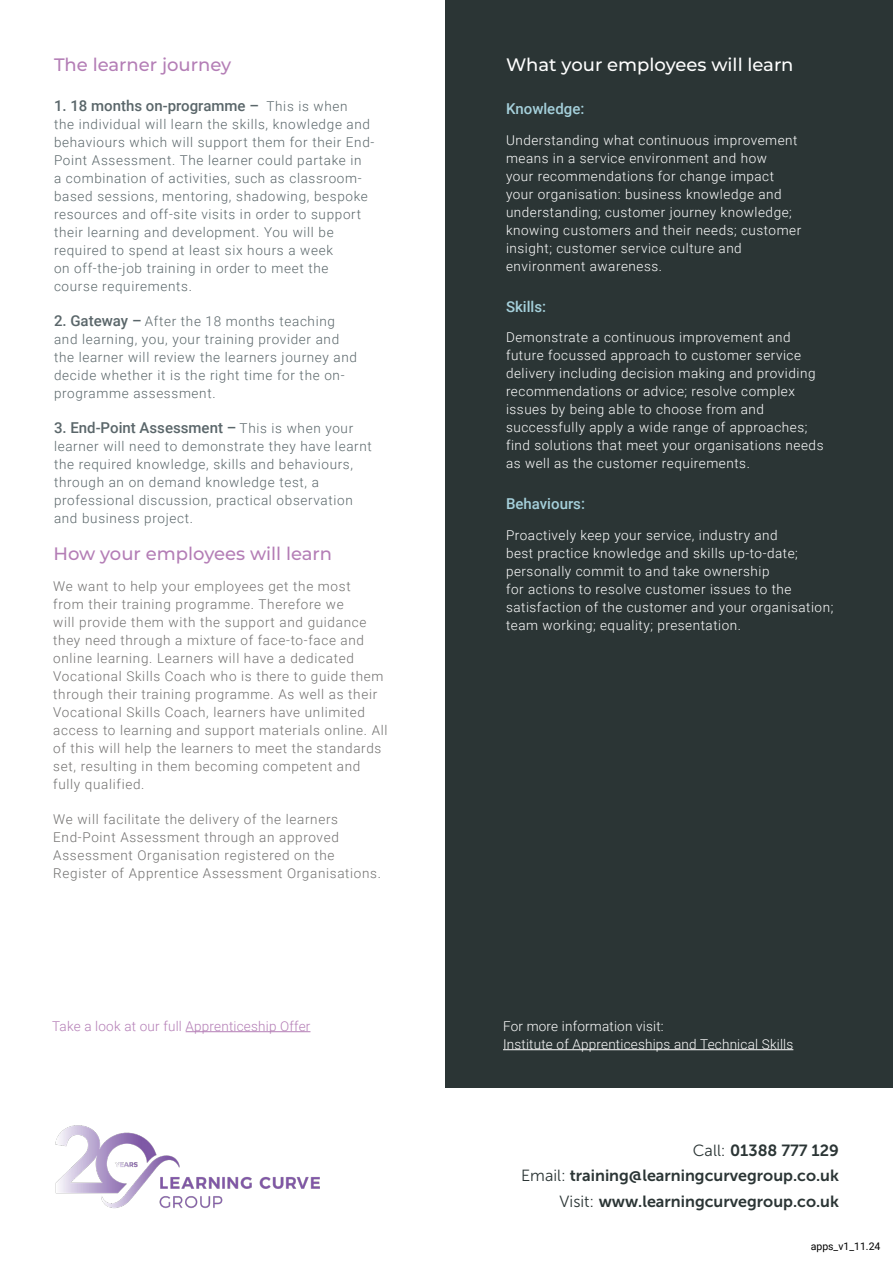
<style>
.page{position:relative;width:893px;height:1263px;background:#fff}
.page>*{position:absolute;margin:0;border:0;box-sizing:border-box;transform-origin:0 0}
.t1{font:500 18px "Montserrat";color:#b47eb6}
.t2{font:500 18px "Montserrat";color:#fff}
.t3{font:16.2px/25.3px "Museo Sans 700";color:#2b3535;text-align:right}
.t4{font:500 15px "Roboto";color:#5a666a}
.t5{font:500 15px "Roboto";color:#a5d0db}
.t6{font:300 13.5px/18px "Roboto";letter-spacing:.04em;color:#fff}
.t7{font:300 13.5px/18px "Roboto";letter-spacing:.05em;color:#5a666a}
.t8{font:300 13.5px/18px "Roboto";letter-spacing:.05em;color:#71706f}
.t9{font:300 13.5px/18px "Roboto";letter-spacing:.015em;color:#fff}
.t10{font:300 13.5px "Roboto";letter-spacing:.015em;color:#b47eb6}
.t11{font:10.5px "Roboto";color:#000}
.s1{font-weight:300;font-size:13.5px}
.s2{font-weight:500;font-size:15px}
.s3{font-family:"Museo Sans 300"}
</style>
<div class="page">
<div style="left:446px;top:0;width:447px;height:1087px;background:#2b3535"></div>
<hr style="left:186px;top:1031px;width:124px;height:1px;background:#b47eb6">
<hr style="left:503px;top:1049px;width:290px;height:1px;background:#fff">
<img style="left:55px;top:1125px;width:265px;height:84px">
<h1 class="t1" style="left:54px;top:52px;width:179px">The learner journey</h1>
<p class="t4" style="left:54px;top:95px;width:295px">1. 18 months on-programme – <span class="s1">This is when</span></p>
<p class="t7" style="left:54px;top:114px;width:322px">the individual will learn the skills, knowledge and behaviours which will support them for their End-Point Assessment. The learner could partake in<br>a combination of activities, such as classroom&shy;based sessions, mentoring, shadowing, bespoke resources and off-site visits in order to support their learning and development. You will be required to spend at least six hours a week<br>on off-the-job training in order to meet the course requirements.</p>
<p class="t7" style="left:54px;top:311px;width:305px"><span class="s2">2. Gateway –</span> After the 18 months teaching and learning, you, your training provider and the learner will review the learners journey and decide whether it is the right time for the on&shy;programme assessment.</p>
<p class="t4" style="left:54px;top:417px;width:301px">3. End-Point Assessment – <span class="s1">This is when your</span></p>
<p class="t7" style="left:54px;top:436px;width:319px">learner will need to demonstrate they have learnt the required knowledge, skills and behaviours, through an on demand knowledge test, a professional discussion, practical observation and business project.</p>
<h1 class="t1" style="left:53px;top:541px;width:280px">How your employees will learn</h1>
<p class="t8" style="left:53px;top:576px;width:336px">We want to help your employees get the most<br>from their training programme. Therefore we<br>will provide them with the support and guidance they need through a mixture of face-to-face and online learning. Learners will have a dedicated Vocational Skills Coach who is there to guide them through their training programme. As well as their Vocational Skills Coach, learners have unlimited access to learning and support materials online. All of this will help the learners to meet the standards set, resulting in them becoming competent and fully qualified.</p>
<p class="t8" style="left:53px;top:809px;width:329px">We will facilitate the delivery of the learners End-Point Assessment through an approved Assessment Organisation registered on the Register of Apprentice Assessment Organisations.</p>
<h1 class="t2" style="left:506px;top:52px;width:289px">What your employees will learn</h1>
<p class="t5" style="left:506px;top:98px;width:80px">Knowledge:</p>
<p class="t6" style="left:506px;top:130px;width:297px">Understanding what continuous improvement means in a service environment and how<br>your recommendations for change impact your organisation: business knowledge and understanding; customer journey knowledge; knowing customers and their needs; customer insight; customer service culture and environment awareness.</p>
<p class="t5" style="left:506px;top:296px;width:42px">Skills:</p>
<p class="t6" style="left:506px;top:328px;width:319px">Demonstrate a continuous improvement and future focussed approach to customer service delivery including decision making and providing recommendations or advice; resolve complex issues by being able to choose from and successfully apply a wide range of approaches; find solutions that meet your organisations needs as well as the customer requirements.</p>
<p class="t5" style="left:506px;top:493px;width:80px">Behaviours:</p>
<p class="t6" style="left:506px;top:526px;width:329px">Proactively keep your service, industry and<br>best practice knowledge and skills up-to-date; personally commit to and take ownership<br>for actions to resolve customer issues to the satisfaction of the customer and your organisation; team working; equality; presentation.</p>
<p class="t10" style="left:52px;top:1016px;width:260px">Take a look at our full Apprenticeship Offer</p>
<p class="t9" style="left:503px;top:1016px;width:292px">For more information visit:<br>Institute of Apprenticeships and Technical Skills</p>
<p class="t3" style="left:521px;top:1138px;width:319px"><span class="s3">Call:</span> 01388 777 129<br><span class="s3">Email:</span> training@learningcurvegroup.co.uk<br><span class="s3">Visit:</span> www.learningcurvegroup.co.uk</p>
<p class="t11" style="left:811px;top:1238px;width:71px">apps_v1_11.24</p>
</div>
